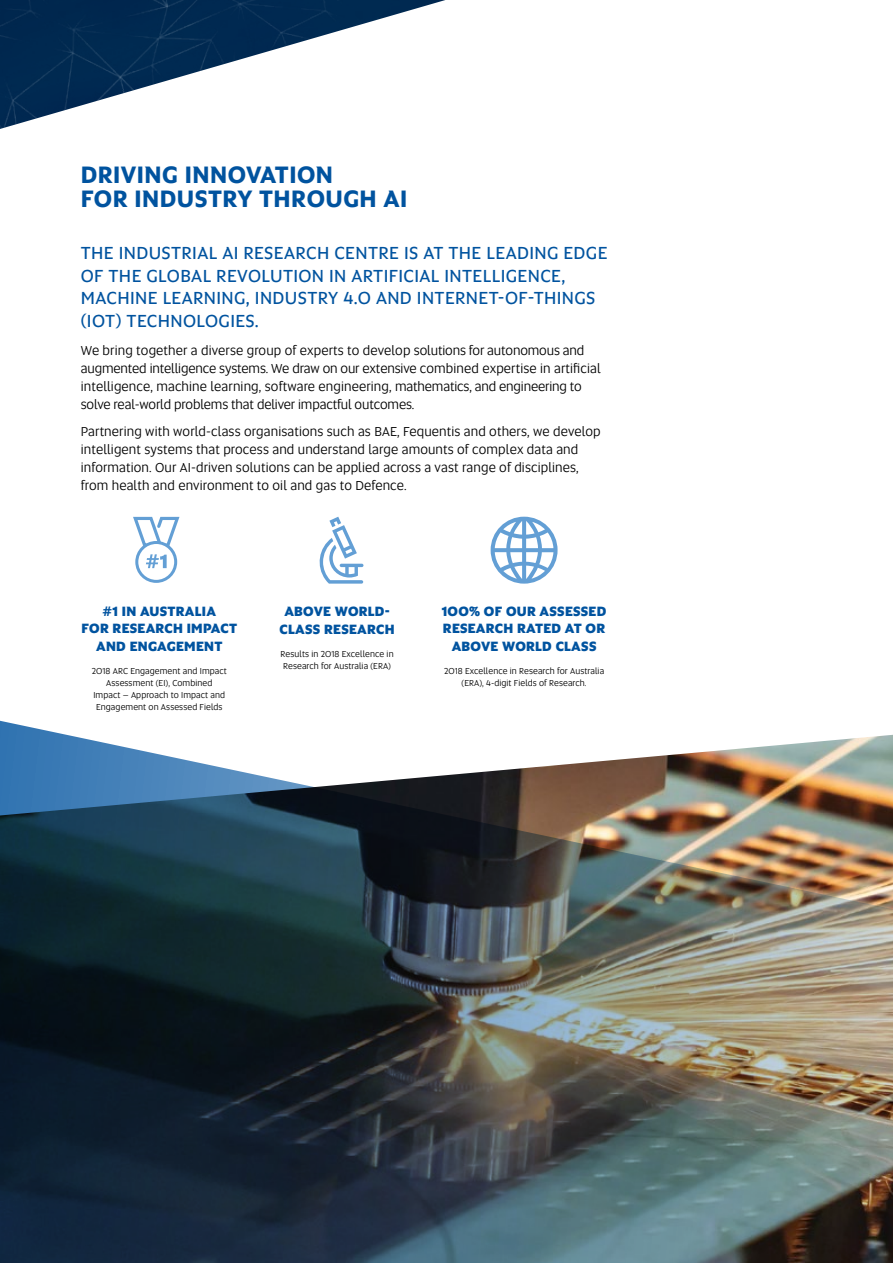
<style>
.page{position:relative;width:893px;height:1263px;background:#fff}
.page>*{position:absolute;margin:0;border:0;box-sizing:border-box;transform-origin:0 0}
.t1{font:700 24px/24px "Altis Uni SA";letter-spacing:.02em;color:#00539f}
.t2{font:18px/22.5px "Altis Uni SA";letter-spacing:.02em;color:#00539f}
.t3{font:13.5px/18px "Altis Uni SA";letter-spacing:-.01em;color:#000}
.t4{font:13.5px/18px "Altis Uni SA";letter-spacing:.01em;color:#000}
.t5{font:800 13.5px/16.5px "Altis Uni SA";letter-spacing:.02em;color:#00539f;text-align:center}
.t6{font:9px/12px "Altis Uni SA";letter-spacing:.01em;color:#000;text-align:center}
</style>
<div class="page">
<svg style="left:319px;top:517px;width:44px;height:67px"></svg>
<svg style="left:491px;top:517px;width:67px;height:67px"></svg>
<img style="left:0;top:0;width:445px;height:129px">
<img style="left:0;top:720px;width:893px;height:543px">
<svg style="left:133px;top:516px;width:47px;height:32px"></svg>
<svg style="left:137px;top:542px;width:39px;height:39px"></svg>
<div style="left:135px;top:541px;width:42px;height:42px;border:3px solid #639fd5;border-radius:50%"></div>
<svg style="left:146px;top:554px;width:21px;height:14px"></svg>
<h1 class="t1" style="left:81px;top:161px;width:328px">DRIVING INNOVATION<br>FOR INDUSTRY THROUGH AI</h1>
<h2 class="t2" style="left:81px;top:241px;width:528px">THE INDUSTRIAL AI RESEARCH CENTRE IS AT THE LEADING EDGE OF THE GLOBAL REVOLUTION IN ARTIFICIAL INTELLIGENCE, MACHINE LEARNING, INDUSTRY 4.0 AND INTERNET-OF-THINGS (IOT) TECHNOLOGIES.</h2>
<p class="t3" style="left:81px;top:341px;width:521px">We bring together a diverse group of experts to develop solutions for autonomous and augmented intelligence systems. We draw on our extensive combined expertise in artificial intelligence, machine learning, software engineering, mathematics, and engineering to solve real-world problems that deliver impactful outcomes.</p>
<p class="t4" style="left:81px;top:422px;width:521px">Partnering with world-class organisations such as BAE, Fequentis and others, we develop intelligent systems that process and understand large amounts of complex data and information. Our AI-driven solutions can be applied across a vast range of disciplines, from health and environment to oil and gas to Defence.</p>
<p class="t5" style="left:82px;top:603px;width:157px">#1 IN AUSTRALIA<br>FOR RESEARCH IMPACT</p>
<p class="t5" style="left:96px;top:637px;width:128px">AND ENGAGEMENT</p>
<p class="t6" style="left:92px;top:664px;width:137px">2018 ARC Engagement and Impact<br>Assessment (EI), Combined<br>Impact – Approach to Impact and<br>Engagement on Assessed Fields</p>
<p class="t5" style="left:280px;top:602px;width:116px;line-height:18px">ABOVE WORLD-<br>CLASS RESEARCH</p>
<p class="t6" style="left:281px;top:648px;width:115px;text-align:left">Results in 2018 Excellence in<br>Research for Australia (ERA)</p>
<p class="t5" style="left:442px;top:603px;width:166px;text-align:left">100% OF OUR ASSESSED<br>RESEARCH RATED AT OR</p>
<p class="t5" style="left:452px;top:637px;width:146px">ABOVE WORLD CLASS</p>
<p class="t6" style="left:444px;top:664px;width:162px">2018 Excellence in Research for Australia (ERA), 4-digit Fields of Research.</p>
</div>
